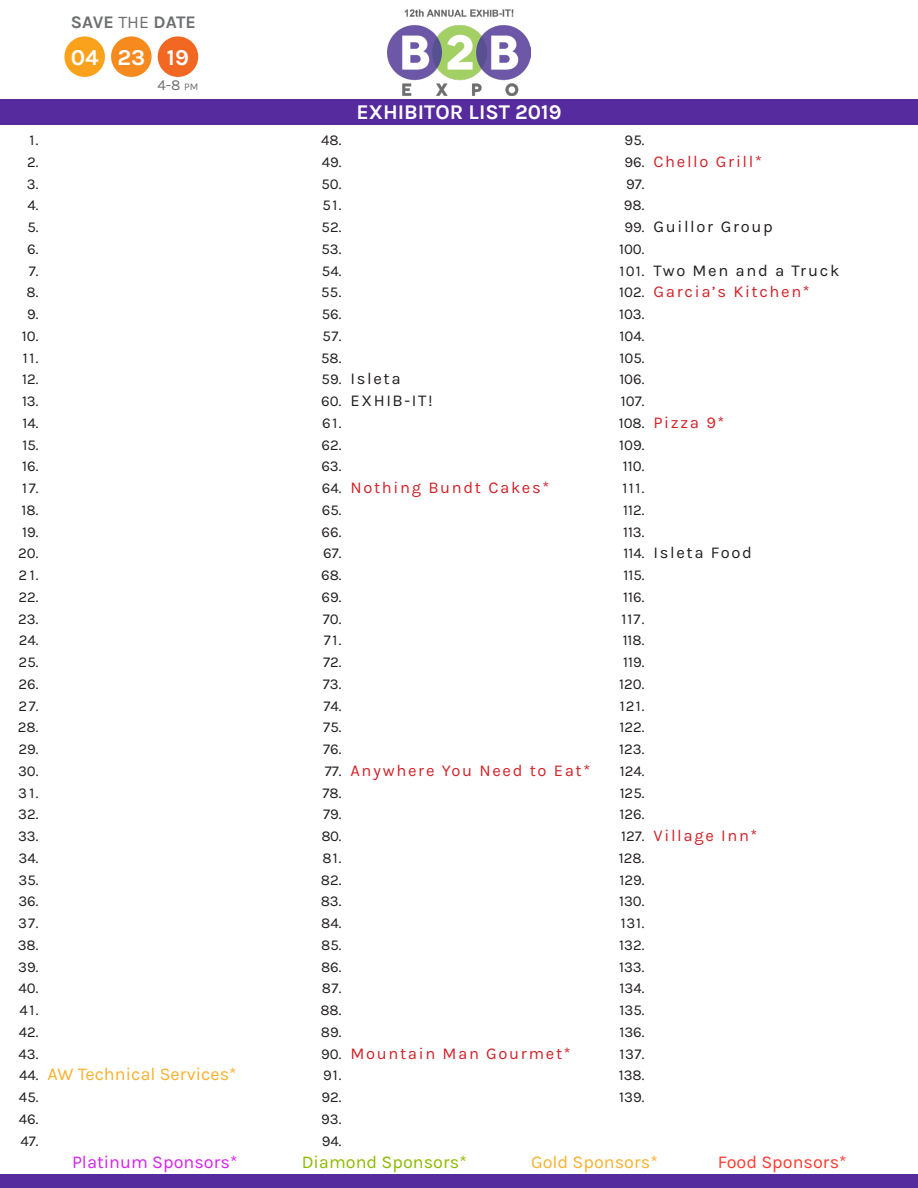
<style>
.page{position:relative;width:918px;height:1188px;background:#fff}
.page>*{position:absolute;margin:0;border:0;box-sizing:border-box;transform-origin:0 0}
.t1{font:700 22.8px "Karla";color:#fff}
.t2{font:700 21px "Karla";color:#fff}
.t3{font:18px "Karla";color:#f9b12e}
.t4{font:18px "Karla";color:#d424ed}
.t5{font:18px "Karla";color:#8dbb00}
.t6{font:18px "Karla";color:#ff3b31}
.t7{font:700 17.7px "Karla";color:#6d6e70}
.t8{font:16.5px "Karla";letter-spacing:.1em;color:#d1232a}
.t9{font:16.5px "Karla";letter-spacing:.1em;color:#231f20}
.t10{font:15.15px "Karla";color:#6d6e70}
.t11{font:15px "Karla";color:#231f20}
.s1{font-weight:400}
.s2{font-size:10.2px}
</style>
<div class="page">
<div style="left:64px;top:36px;width:41px;height:41px;background:#faa21b;border-radius:50%"></div>
<div style="left:111px;top:36px;width:41px;height:41px;background:#f68a1f;border-radius:50%"></div>
<div style="left:158px;top:36px;width:40px;height:41px;background:#f26722;border-radius:50%"></div>
<img style="left:388px;top:9px;width:142px;height:87px">
<div style="left:0;top:99px;width:918px;height:26px;background:#552b9d"></div>
<div style="left:0;top:1174px;width:918px;height:14px;background:#552b9d"></div>
<p class="t11" style="left:29px;top:132px;width:11px">1.</p>
<p class="t11" style="left:27px;top:154px;width:13px">2.</p>
<p class="t11" style="left:27px;top:175px;width:13px">3.</p>
<p class="t11" style="left:27px;top:197px;width:13px">4.</p>
<p class="t11" style="left:27px;top:219px;width:13px">5.</p>
<p class="t11" style="left:27px;top:241px;width:13px">6.</p>
<p class="t11" style="left:29px;top:262px;width:11px">7.</p>
<p class="t11" style="left:27px;top:284px;width:13px">8.</p>
<p class="t11" style="left:27px;top:306px;width:13px">9.</p>
<p class="t11" style="left:22px;top:328px;width:18px">10.</p>
<p class="t11" style="left:23px;top:349px;width:17px">11.</p>
<p class="t11" style="left:22px;top:371px;width:18px">12.</p>
<p class="t11" style="left:22px;top:393px;width:18px">13.</p>
<p class="t11" style="left:22px;top:415px;width:18px">14.</p>
<p class="t11" style="left:22px;top:436px;width:18px">15.</p>
<p class="t11" style="left:22px;top:458px;width:18px">16.</p>
<p class="t11" style="left:22px;top:480px;width:18px">17.</p>
<p class="t11" style="left:22px;top:502px;width:18px">18.</p>
<p class="t11" style="left:22px;top:523px;width:18px">19.</p>
<p class="t11" style="left:18px;top:545px;width:22px">20.</p>
<p class="t11" style="left:19px;top:567px;width:21px">21.</p>
<p class="t11" style="left:18px;top:589px;width:22px">22.</p>
<p class="t11" style="left:18px;top:610px;width:22px">23.</p>
<p class="t11" style="left:19px;top:632px;width:21px">24.</p>
<p class="t11" style="left:19px;top:654px;width:21px">25.</p>
<p class="t11" style="left:19px;top:676px;width:21px">26.</p>
<p class="t11" style="left:19px;top:697px;width:21px">27.</p>
<p class="t11" style="left:18px;top:719px;width:22px">28.</p>
<p class="t11" style="left:18px;top:741px;width:22px">29.</p>
<p class="t11" style="left:18px;top:763px;width:22px">30.</p>
<p class="t11" style="left:18px;top:784px;width:22px">31.</p>
<p class="t11" style="left:18px;top:806px;width:22px">32.</p>
<p class="t11" style="left:18px;top:828px;width:22px">33.</p>
<p class="t11" style="left:19px;top:850px;width:21px">34.</p>
<p class="t11" style="left:18px;top:871px;width:22px">35.</p>
<p class="t11" style="left:18px;top:893px;width:22px">36.</p>
<p class="t11" style="left:18px;top:915px;width:22px">37.</p>
<p class="t11" style="left:18px;top:937px;width:22px">38.</p>
<p class="t11" style="left:18px;top:958px;width:22px">39.</p>
<p class="t11" style="left:19px;top:980px;width:21px">40.</p>
<p class="t11" style="left:19px;top:1002px;width:21px">41.</p>
<p class="t11" style="left:19px;top:1024px;width:21px">42.</p>
<p class="t11" style="left:19px;top:1045px;width:21px">43.</p>
<p class="t11" style="left:19px;top:1067px;width:21px">44.</p>
<p class="t11" style="left:19px;top:1089px;width:21px">45.</p>
<p class="t11" style="left:19px;top:1111px;width:21px">46.</p>
<p class="t11" style="left:20px;top:1132px;width:20px">47.</p>
<p class="t7" style="left:71px;top:12px;width:126px">SAVE <span class="s1">THE</span> DATE</p>
<p class="t1" style="left:71px;top:44px;width:76px">04 23</p>
<p class="t10" style="left:157px;top:76px;width:42px">4-8 <span class="s2">PM</span></p>
<p class="t1" style="left:167px;top:44px;width:24px">19</p>
<p class="t3" style="left:48px;top:1064px;width:191px">AW Technical Services*</p>
<p class="t11" style="left:321px;top:132px;width:22px">48.</p>
<p class="t11" style="left:322px;top:154px;width:21px">49.</p>
<p class="t11" style="left:321px;top:175px;width:22px">50.</p>
<p class="t11" style="left:322px;top:197px;width:21px">51.</p>
<p class="t11" style="left:322px;top:219px;width:21px">52.</p>
<p class="t11" style="left:321px;top:241px;width:22px">53.</p>
<p class="t11" style="left:322px;top:262px;width:21px">54.</p>
<p class="t11" style="left:321px;top:284px;width:22px">55.</p>
<p class="t11" style="left:322px;top:306px;width:21px">56.</p>
<p class="t11" style="left:323px;top:328px;width:20px">57.</p>
<p class="t11" style="left:321px;top:349px;width:22px">58.</p>
<p class="t11" style="left:322px;top:371px;width:21px">59.</p>
<p class="t11" style="left:321px;top:393px;width:22px">60.</p>
<p class="t11" style="left:322px;top:415px;width:21px">61.</p>
<p class="t11" style="left:322px;top:436px;width:21px">62.</p>
<p class="t11" style="left:321px;top:458px;width:22px">63.</p>
<p class="t11" style="left:322px;top:480px;width:21px">64.</p>
<p class="t11" style="left:322px;top:502px;width:21px">65.</p>
<p class="t11" style="left:322px;top:523px;width:21px">66.</p>
<p class="t11" style="left:323px;top:545px;width:20px">67.</p>
<p class="t11" style="left:321px;top:567px;width:22px">68.</p>
<p class="t11" style="left:322px;top:589px;width:21px">69.</p>
<p class="t11" style="left:323px;top:610px;width:20px">70.</p>
<p class="t11" style="left:324px;top:632px;width:19px">71.</p>
<p class="t11" style="left:323px;top:654px;width:20px">72.</p>
<p class="t11" style="left:323px;top:676px;width:20px">73.</p>
<p class="t11" style="left:323px;top:697px;width:20px">74.</p>
<p class="t11" style="left:323px;top:719px;width:20px">75.</p>
<p class="t11" style="left:323px;top:741px;width:20px">76.</p>
<p class="t11" style="left:325px;top:763px;width:18px">77.</p>
<p class="t11" style="left:323px;top:784px;width:20px">78.</p>
<p class="t11" style="left:323px;top:806px;width:20px">79.</p>
<p class="t11" style="left:321px;top:828px;width:22px">80.</p>
<p class="t11" style="left:322px;top:850px;width:21px">81.</p>
<p class="t11" style="left:321px;top:871px;width:22px">82.</p>
<p class="t11" style="left:321px;top:893px;width:22px">83.</p>
<p class="t11" style="left:321px;top:915px;width:22px">84.</p>
<p class="t11" style="left:321px;top:937px;width:22px">85.</p>
<p class="t11" style="left:321px;top:958px;width:22px">86.</p>
<p class="t11" style="left:322px;top:980px;width:21px">87.</p>
<p class="t11" style="left:320px;top:1002px;width:23px">88.</p>
<p class="t11" style="left:321px;top:1024px;width:22px">89.</p>
<p class="t11" style="left:321px;top:1045px;width:22px">90.</p>
<p class="t11" style="left:323px;top:1067px;width:20px">91.</p>
<p class="t11" style="left:321px;top:1089px;width:22px">92.</p>
<p class="t11" style="left:321px;top:1111px;width:22px">93.</p>
<p class="t11" style="left:322px;top:1132px;width:21px">94.</p>
<p class="t2" style="left:356px;top:100px;width:207px">EXHIBITOR LIST 2019</p>
<p class="t9" style="left:351px;top:370px;width:52px">Isleta</p>
<p class="t9" style="left:351px;top:392px;width:84px">EXHIB-IT!</p>
<p class="t8" style="left:351px;top:479px;width:200px">Nothing Bundt Cakes*</p>
<p class="t8" style="left:351px;top:761px;width:241px">Anywhere You Need to Eat*</p>
<p class="t8" style="left:351px;top:1044px;width:222px">Mountain Man Gourmet*</p>
<p class="t11" style="left:625px;top:132px;width:21px">95.</p>
<p class="t11" style="left:625px;top:154px;width:21px">96.</p>
<p class="t11" style="left:626px;top:175px;width:20px">97.</p>
<p class="t11" style="left:624px;top:197px;width:22px">98.</p>
<p class="t11" style="left:624px;top:219px;width:22px">99.</p>
<p class="t11" style="left:619px;top:241px;width:27px">100.</p>
<p class="t11" style="left:620px;top:262px;width:26px">101.</p>
<p class="t11" style="left:619px;top:284px;width:27px">102.</p>
<p class="t11" style="left:619px;top:306px;width:27px">103.</p>
<p class="t11" style="left:620px;top:328px;width:26px">104.</p>
<p class="t11" style="left:619px;top:349px;width:27px">105.</p>
<p class="t11" style="left:619px;top:371px;width:27px">106.</p>
<p class="t11" style="left:621px;top:393px;width:25px">107.</p>
<p class="t11" style="left:619px;top:415px;width:27px">108.</p>
<p class="t11" style="left:619px;top:436px;width:27px">109.</p>
<p class="t11" style="left:623px;top:458px;width:23px">110.</p>
<p class="t11" style="left:622px;top:480px;width:24px">111.</p>
<p class="t11" style="left:623px;top:502px;width:23px">112.</p>
<p class="t11" style="left:623px;top:523px;width:23px">113.</p>
<p class="t11" style="left:624px;top:545px;width:22px">114.</p>
<p class="t11" style="left:623px;top:567px;width:23px">115.</p>
<p class="t11" style="left:623px;top:589px;width:23px">116.</p>
<p class="t11" style="left:621px;top:610px;width:25px">117.</p>
<p class="t11" style="left:623px;top:632px;width:23px">118.</p>
<p class="t11" style="left:623px;top:654px;width:23px">119.</p>
<p class="t11" style="left:619px;top:676px;width:27px">120.</p>
<p class="t11" style="left:620px;top:697px;width:26px">121.</p>
<p class="t11" style="left:619px;top:719px;width:27px">122.</p>
<p class="t11" style="left:619px;top:741px;width:27px">123.</p>
<p class="t11" style="left:620px;top:763px;width:26px">124.</p>
<p class="t11" style="left:620px;top:784px;width:26px">125.</p>
<p class="t11" style="left:620px;top:806px;width:26px">126.</p>
<p class="t11" style="left:621px;top:828px;width:25px">127.</p>
<p class="t11" style="left:619px;top:850px;width:27px">128.</p>
<p class="t11" style="left:619px;top:871px;width:27px">129.</p>
<p class="t11" style="left:619px;top:893px;width:27px">130.</p>
<p class="t11" style="left:621px;top:915px;width:25px">131.</p>
<p class="t11" style="left:619px;top:937px;width:27px">132.</p>
<p class="t11" style="left:619px;top:958px;width:27px">133.</p>
<p class="t11" style="left:620px;top:980px;width:26px">134.</p>
<p class="t11" style="left:620px;top:1002px;width:26px">135.</p>
<p class="t11" style="left:619px;top:1024px;width:27px">136.</p>
<p class="t11" style="left:620px;top:1045px;width:26px">137.</p>
<p class="t11" style="left:619px;top:1067px;width:27px">138.</p>
<p class="t11" style="left:619px;top:1089px;width:27px">139.</p>
<p class="t8" style="left:654px;top:152px;width:110px">Chello Grill*</p>
<p class="t9" style="left:654px;top:218px;width:121px">Guillor Group</p>
<p class="t9" style="left:654px;top:261px;width:187px">Two Men and a Truck</p>
<p class="t8" style="left:654px;top:283px;width:158px">Garcia’s Kitchen*</p>
<p class="t8" style="left:654px;top:413px;width:72px">Pizza 9*</p>
<p class="t9" style="left:654px;top:544px;width:100px">Isleta Food</p>
<p class="t8" style="left:654px;top:827px;width:105px">Village Inn*</p>
<p class="t4" style="left:72px;top:1153px;width:167px">Platinum Sponsors*</p>
<p class="t5" style="left:302px;top:1153px;width:167px">Diamond Sponsors*</p>
<p class="t3" style="left:531px;top:1153px;width:128px">Gold Sponsors*</p>
<p class="t6" style="left:718px;top:1153px;width:130px">Food Sponsors*</p>
</div>
